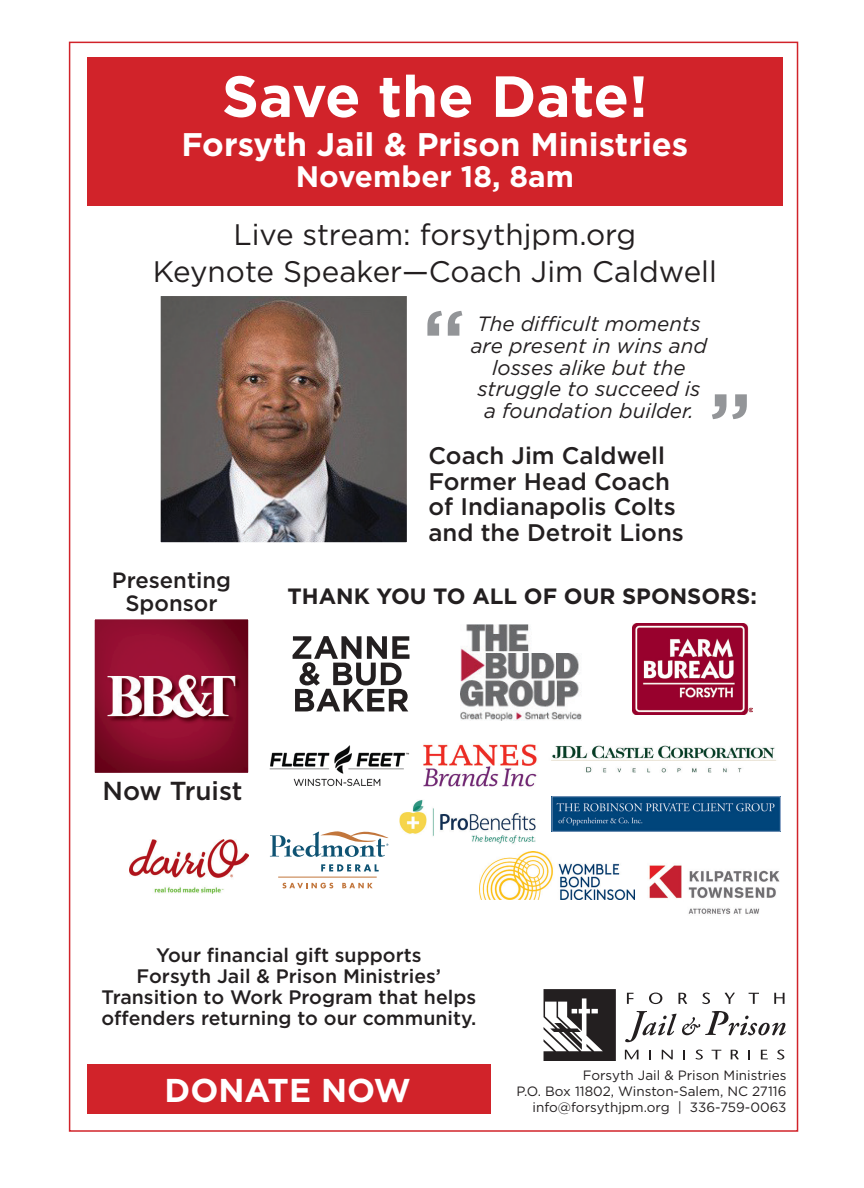
<style>
.page{position:relative;width:864px;height:1188px;background:#fff}
.page>*{position:absolute;margin:0;border:0;box-sizing:border-box;transform-origin:0 0}
.t1{font:500 87.75px "Gotham";color:#939598}
.t2{font:700 57.9px "Gotham";color:#fff}
.t3{font:700 33px "Gotham";color:#fff}
.t4{font:700 32.7px "Gotham";color:#fff}
.t5{font:29.7px/37px "Gotham";color:#231f20;text-align:center}
.t6{font:700 29.7px "Gotham";color:#fff}
.t7{font:500 26.1px "Gotham";color:#231f20}
.t8{font:500 24px/25.5px "Gotham";color:#231f20}
.t9{font:700 22.2px "Gotham";color:#231f20}
.t10{font:500 22.2px/23.5px "Gotham";color:#231f20;text-align:center}
.t11{font:italic 20.7px/21.9px "Gotham";color:#231f20;text-align:center}
.t12{font:500 19.5px/21px "Gotham";color:#231f20;text-align:center}
.t13{font:13.5px/15.8px "Gotham";color:#231f20;text-align:right}
</style>
<div class="page">
<div style="left:87px;top:57px;width:696px;height:149px;background:#d1232a"></div>
<svg style="left:544px;top:989px;width:72px;height:72px"></svg>
<svg style="left:627px;top:993px;width:7px;height:11px"></svg>
<svg style="left:649px;top:993px;width:13px;height:11px"></svg>
<svg style="left:679px;top:993px;width:8px;height:11px"></svg>
<svg style="left:702px;top:993px;width:8px;height:11px"></svg>
<svg style="left:725px;top:993px;width:10px;height:11px"></svg>
<svg style="left:749px;top:993px;width:10px;height:11px"></svg>
<svg style="left:774px;top:993px;width:11px;height:11px"></svg>
<svg style="left:625px;top:1011px;width:161px;height:31px"></svg>
<svg style="left:625px;top:1050px;width:14px;height:9px"></svg>
<svg style="left:649px;top:1050px;width:2px;height:9px"></svg>
<svg style="left:662px;top:1050px;width:11px;height:9px"></svg>
<svg style="left:683px;top:1050px;width:2px;height:9px"></svg>
<svg style="left:695px;top:1050px;width:8px;height:10px"></svg>
<svg style="left:712px;top:1050px;width:9px;height:9px"></svg>
<svg style="left:731px;top:1050px;width:8px;height:10px"></svg>
<svg style="left:748px;top:1050px;width:2px;height:9px"></svg>
<svg style="left:761px;top:1050px;width:7px;height:9px"></svg>
<svg style="left:777px;top:1050px;width:7px;height:10px"></svg>
<img style="left:161px;top:297px;width:245px;height:245px">
<div style="left:156px;top:292px;width:255px;height:255px;border:4px solid #fff"></div>
<div style="left:87px;top:1064px;width:404px;height:49px;background:#d1232a"></div>
<img style="left:96px;top:621px;width:151px;height:151px">
<div style="left:92px;top:617px;width:159px;height:159px;border:3px solid #fff"></div>
<img style="left:460px;top:624px;width:122px;height:96px">
<img style="left:633px;top:623px;width:119px;height:91px">
<svg style="left:293px;top:636px;width:116px;height:75px"></svg>
<svg style="left:321px;top:864px;width:58px;height:7px"></svg>
<svg style="left:270px;top:831px;width:119px;height:26px"></svg>
<hr style="left:278px;top:877px;width:99px;height:1px;background:#c2763c">
<svg style="left:282px;top:883px;width:51px;height:5px"></svg>
<svg style="left:342px;top:883px;width:31px;height:5px"></svg>
<img style="left:130px;top:839px;width:119px;height:54px">
<img style="left:423px;top:744px;width:114px;height:43px">
<img style="left:551px;top:745px;width:225px;height:28px">
<img style="left:649px;top:865px;width:131px;height:49px">
<img style="left:399px;top:800px;width:137px;height:44px">
<img style="left:552px;top:796px;width:228px;height:35px">
<img style="left:269px;top:745px;width:140px;height:42px">
<img style="left:480px;top:851px;width:154px;height:48px">
<h2 class="t2" style="left:222px;top:63px;width:427px">Save the Date!</h2>
<h3 class="t4" style="left:181px;top:125px;width:509px">Forsyth Jail &amp; Prison Ministries</h3>
<h3 class="t6" style="left:296px;top:159px;width:280px">November 18, 8am</h3>
<h3 class="t5" style="left:153px;top:216px;width:566px">Live stream: forsythjpm.org<br>Keynote Speaker—Coach Jim Caldwell</h3>
<p class="t10" style="left:112px;top:568px;width:121px">Presenting<br>Sponsor</p>
<h1 class="t1" style="left:422px;top:284px;width:45px">“</h1>
<p class="t11" style="left:471px;top:312px;width:238px">The difficult moments are present in wins and losses alike but the struggle to succeed is a foundation builder.</p>
<p class="t8" style="left:428px;top:443px;width:257px">Coach Jim Caldwell<br>Former Head Coach of Indianapolis Colts and the Detroit Lions</p>
<h1 class="t1" style="left:708px;top:367px;width:45px">”</h1>
<p class="t9" style="left:288px;top:584px;width:471px">THANK YOU TO ALL OF OUR SPONSORS:</p>
<h3 class="t7" style="left:102px;top:774px;width:142px">Now Truist</h3>
<p class="t12" style="left:101px;top:945px;width:376px">Your financial gift supports<br>Forsyth Jail &amp; Prison Ministries’ Transition to Work Program that helps offenders returning to our community.</p>
<h3 class="t3" style="left:165px;top:1071px;width:248px">DONATE NOW</h3>
<p class="t13" style="left:517px;top:1067px;width:272px">Forsyth Jail &amp; Prison Ministries<br>P.O. Box 11802, Winston-Salem, NC 27116 info@forsythjpm.org | 336-759-0063</p>
</div>
